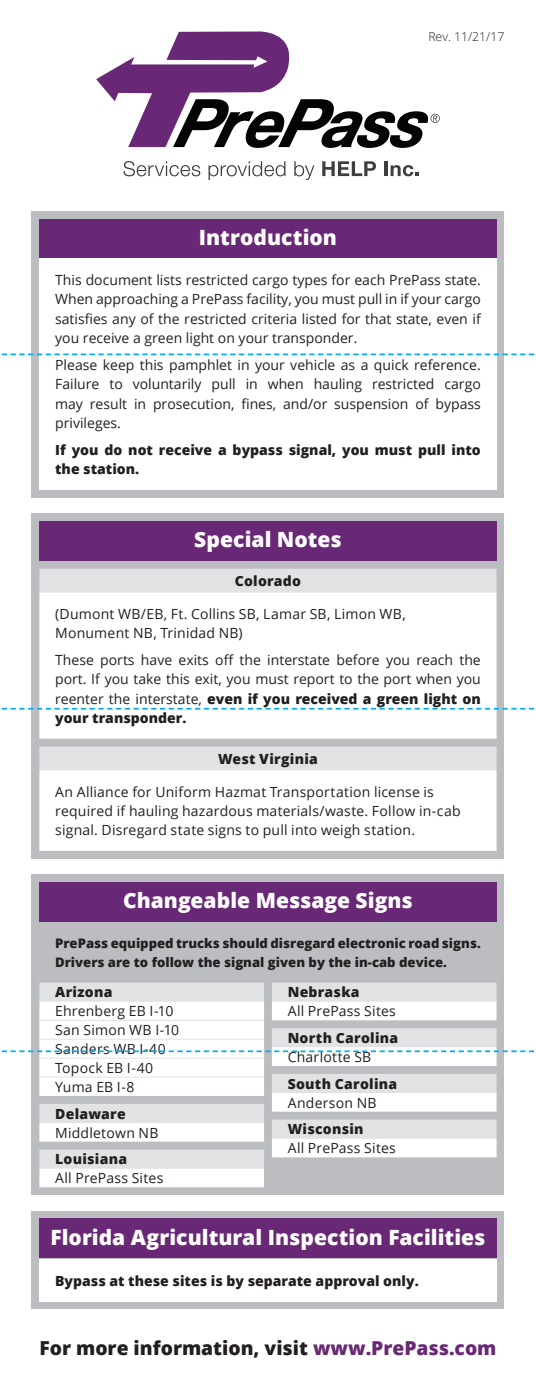
<style>
.page{position:relative;width:536px;height:1386px;background:#fff}
.page>*{position:absolute;margin:0;border:0;box-sizing:border-box;transform-origin:0 0}
.t1{font:800 21px "Open Sans";color:#fff}
.t2{font:800 19.25px "Open Sans";color:#231f20}
.t3{font:14px/19.2px "Open Sans";letter-spacing:.01em;color:#231f20}
.t4{font:800 14px/19.2px "Open Sans";color:#231f20}
.t5{font:800 14px "Open Sans";letter-spacing:.02em;color:#231f20}
.t6{font:800 13.12px/19.2px "Open Sans";color:#231f20}
.t7{font:300 12.25px "Open Sans";color:#231f20}
.s1{font-weight:800}
.s2{color:#692875}
</style>
<div class="page">
<div style="left:32px;top:212px;width:472px;height:286px;background:#bcbdc0"></div>
<div style="left:32px;top:875px;width:472px;height:320px;background:#bcbdc0"></div>
<div style="left:32px;top:1211px;width:472px;height:97px;background:#bcbdc0"></div>
<div style="left:32px;top:514px;width:472px;height:345px;background:#bcbdc0"></div>
<div style="left:39px;top:569px;width:457px;height:23px;background:#e1e2e4"></div>
<svg style="left:39px;top:592px;width:457px;height:259px;fill:#fff"></svg>
<div style="left:39px;top:219px;width:457px;height:40px;background:#692875"></div>
<div style="left:39px;top:882px;width:457px;height:40px;background:#692875"></div>
<div style="left:39px;top:1219px;width:457px;height:39px;background:#692875"></div>
<div style="left:39px;top:521px;width:457px;height:40px;background:#692875"></div>
<div style="left:39px;top:259px;width:457px;height:231px;background:#fff"></div>
<div style="left:39px;top:1260px;width:457px;height:42px;background:#fff"></div>
<svg style="left:96px;top:32px;width:343px;height:116px"></svg>
<svg style="left:123px;top:161px;width:77px;height:15px"></svg>
<svg style="left:208px;top:161px;width:77px;height:19px"></svg>
<svg style="left:294px;top:161px;width:20px;height:19px"></svg>
<svg style="left:322px;top:161px;width:54px;height:15px"></svg>
<hr style="left:384px;top:161px;width:3px;height:15px;background:#3e3e3f">
<svg style="left:390px;top:165px;width:28px;height:11px"></svg>
<div style="left:39px;top:983px;width:225px;height:18px;background:#e1e2e4"></div>
<svg style="left:39px;top:1001px;width:225px;height:186px"></svg>
<div style="left:272px;top:983px;width:224px;height:18px;background:#e1e2e4"></div>
<svg style="left:272px;top:1001px;width:224px;height:156px;fill:#fff"></svg>
<svg style="left:1px;top:354px;width:534px;height:1px"></svg>
<svg style="left:1px;top:708px;width:534px;height:2px"></svg>
<svg style="left:1px;top:1020px;width:534px;height:76px"></svg>
<h1 class="t1" style="left:199px;top:222px;width:140px">Introduction</h1>
<p class="t7" style="left:428px;top:28px;width:78px">Rev. 11/21/17</p>
<p class="t3" style="left:55px;top:270px;width:427px;text-align:justify">This document lists restricted cargo types for each PrePass state.<br>When approaching a PrePass facility, you must pull in if your cargo satisfies any of the restricted criteria listed for that state, even if you receive a green light on your transponder.</p>
<p class="t3" style="left:55px;top:355px;width:427px;text-align:justify">Please keep this pamphlet in your vehicle as a quick reference.<br>Failure to voluntarily pull in when hauling restricted cargo may result in prosecution, fines, and/or suspension of bypass privileges.</p>
<p class="t4" style="left:55px;top:440px;width:427px">If you do not receive a bypass signal, you must pull into the station.</p>
<h1 class="t1" style="left:194px;top:524px;width:149px">Special Notes</h1>
<p class="t5" style="left:235px;top:570px;width:68px">Colorado</p>
<p class="t3" style="left:55px;top:604px;width:352px">(Dumont WB/EB, Ft. Collins SB, Lamar SB, Limon WB,<br>Monument NB, Trinidad NB)</p>
<p class="t3" style="left:55px;top:650px;width:427px;text-align:justify">These ports have exits off the interstate before you reach the port. If you take this exit, you must report to the port when you reenter the interstate, <span class="s1">even if you received a green light on your transponder.</span></p>
<p class="t5" style="left:218px;top:748px;width:101px">West Virginia</p>
<p class="t3" style="left:55px;top:782px;width:407px">An Alliance for Uniform Hazmat Transportation license is required if hauling hazardous materials/waste. Follow in-cab signal. Disregard state signs to pull into weigh station.</p>
<h1 class="t1" style="left:123px;top:885px;width:291px">Changeable Message Signs</h1>
<p class="t6" style="left:55px;top:932px;width:427px">PrePass equipped trucks should disregard electronic road signs.<br>Drivers are to follow the signal given by the in-cab device.</p>
<p class="t5" style="left:55px;top:982px;width:59px">Arizona</p>
<p class="t3" style="left:55px;top:1001px;width:126px">Ehrenberg EB I-10<br>San Simon WB I-10<br>Sanders WB I-40<br>Topock EB I-40<br>Yuma EB I-8</p>
<p class="t5" style="left:55px;top:1103px;width:72px">Delaware</p>
<p class="t3" style="left:55px;top:1122px;width:105px">Middletown NB</p>
<p class="t4" style="left:55px;top:1149px;width:73px">Louisiana</p>
<p class="t3" style="left:55px;top:1168px;width:110px">All PrePass Sites</p>
<p class="t5" style="left:287px;top:982px;width:73px">Nebraska</p>
<p class="t3" style="left:287px;top:1001px;width:110px">All PrePass Sites</p>
<p class="t5" style="left:287px;top:1027px;width:112px">North Carolina</p>
<p class="t3" style="left:287px;top:1047px;width:85px">Charlotte SB</p>
<p class="t5" style="left:287px;top:1073px;width:111px">South Carolina</p>
<p class="t3" style="left:287px;top:1093px;width:90px">Anderson NB</p>
<p class="t5" style="left:287px;top:1119px;width:77px">Wisconsin</p>
<p class="t3" style="left:287px;top:1138px;width:110px">All PrePass Sites</p>
<h1 class="t1" style="left:51px;top:1221px;width:436px">Florida Agricultural Inspection Facilities</h1>
<p class="t4" style="left:55px;top:1271px;width:365px">Bypass at these sites is by separate approval only.</p>
<h2 class="t2" style="left:39px;top:1333px;width:458px">For more information, visit <span class="s2">www.PrePass.com</span></h2>
</div>
